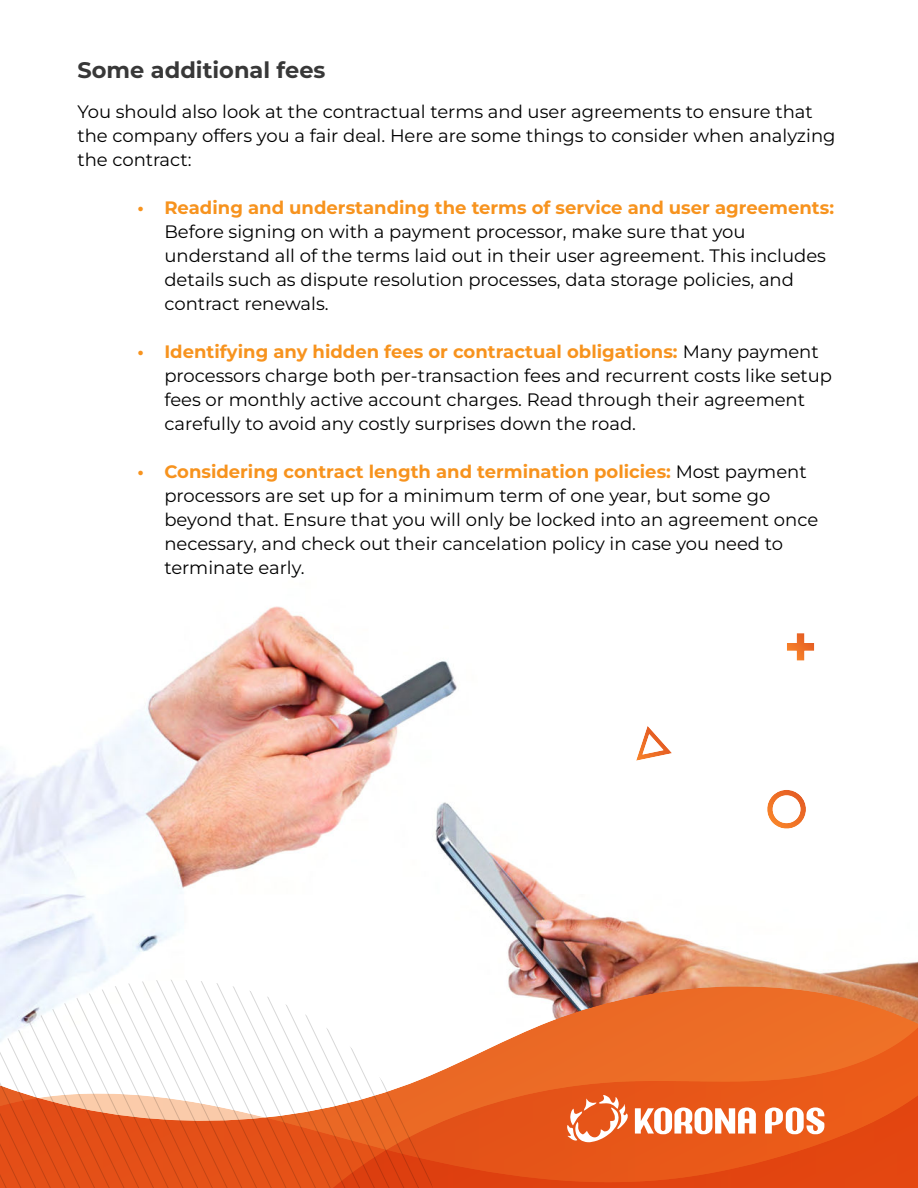
<style>
.page{position:relative;width:918px;height:1188px;background:#fff}
.page>*{position:absolute;margin:0;border:0;box-sizing:border-box;transform-origin:0 0}
.t1{font:700 22.5px "Montserrat";color:#383838}
.t2{font:18px/24px "Montserrat";color:#000}
.t3{font:700 18px "Montserrat";color:#f7931e}
.s1{font-weight:700;color:#f7931e}
</style>
<div class="page">
<img style="left:0;top:606px;width:918px;height:380px">
<svg style="left:0;top:986px;width:918px;height:41px"></svg>
<svg style="left:107px;top:942px;width:255px;height:85px"></svg>
<svg style="left:95px;top:945px;width:255px;height:82px"></svg>
<svg style="left:83px;top:950px;width:255px;height:143px"></svg>
<svg style="left:71px;top:956px;width:255px;height:137px"></svg>
<svg style="left:59px;top:962px;width:255px;height:131px"></svg>
<svg style="left:47px;top:968px;width:255px;height:125px"></svg>
<svg style="left:35px;top:973px;width:255px;height:120px"></svg>
<svg style="left:23px;top:979px;width:255px;height:114px"></svg>
<svg style="left:11px;top:985px;width:255px;height:108px"></svg>
<svg style="left:0;top:991px;width:254px;height:102px"></svg>
<svg style="left:0;top:996px;width:242px;height:97px"></svg>
<svg style="left:0;top:1002px;width:230px;height:91px"></svg>
<svg style="left:0;top:1093px;width:333px;height:95px;background:#e66d3d"></svg>
<svg style="left:333px;top:1027px;width:585px;height:161px;background:#e96b33"></svg>
<svg style="left:636px;top:726px;width:36px;height:35px"></svg>
<svg style="left:787px;top:633px;width:27px;height:28px"></svg>
<svg style="left:765px;top:790px;width:43px;height:41px"></svg>
<svg style="left:567px;top:1095px;width:61px;height:48px"></svg>
<svg style="left:635px;top:1107px;width:189px;height:27px"></svg>
<p class="t1" style="left:77px;top:60px;width:250px">Some additional fees</p>
<p class="t2" style="left:77px;top:100px;width:760px">You should also look at the contractual terms and user agreements to ensure that the company offers you a fair deal. Here are some things to consider when analyzing the contract:</p>
<p class="t3" style="left:137px;top:199px;width:698px">• Reading and understanding the terms of service and user agreements:</p>
<p class="t2" style="left:164px;top:220px;width:663px">Before signing on with a payment processor, make sure that you understand all of the terms laid out in their user agreement. This includes details such as dispute resolution processes, data storage policies, and contract renewals.</p>
<p class="t2" style="left:164px;top:340px;width:669px;text-indent:-27px"><span class="s1">• Identifying any hidden fees or contractual obligations:</span> Many payment processors charge both per-transaction fees and recurrent costs like setup fees or monthly active account charges. Read through their agreement carefully to avoid any costly surprises down the road.</p>
<p class="t2" style="left:164px;top:460px;width:655px;text-indent:-27px"><span class="s1">• Considering contract length and termination policies:</span> Most payment processors are set up for a minimum term of one year, but some go beyond that. Ensure that you will only be locked into an agreement once necessary, and check out their cancelation policy in case you need to terminate early.</p>
</div>
